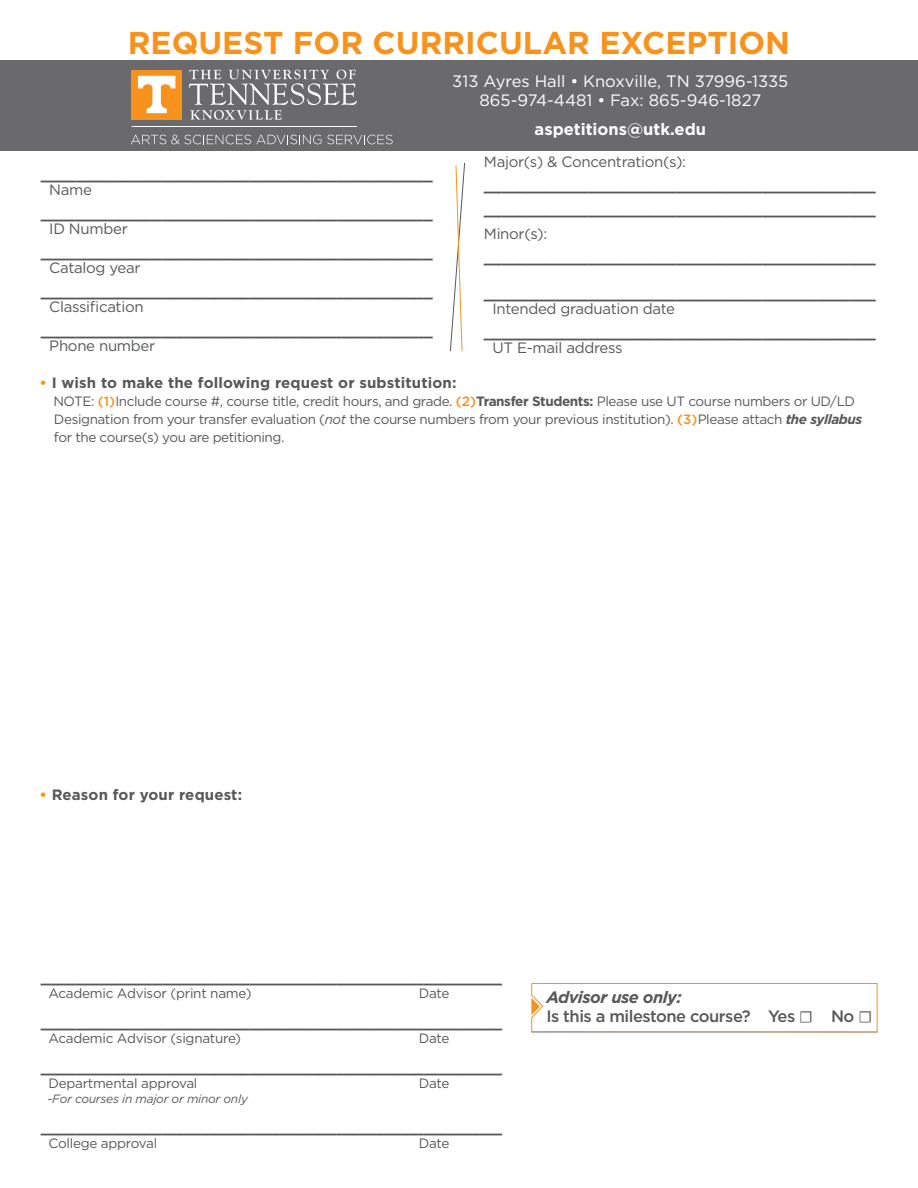
<style>
.page{position:relative;width:918px;height:1188px;background:#fff}
.page>*{position:absolute;margin:0;border:0;box-sizing:border-box;transform-origin:0 0}
.t1{font:700 31.5px "Gotham";color:#f7931d}
.t2{font:16.5px/19.5px "Gotham";color:#fff;text-align:center}
.t3{font:500 16.5px/19.5px "Gotham";letter-spacing:-.03em;color:#57585a}
.t4{font:700 16.5px "Gotham";color:#fff}
.t5{font:700 15px/24px "Gotham";letter-spacing:.01em;color:#57585a}
.t6{font:15px "Gotham";letter-spacing:-.02em;color:#57585a}
.t7{font:13.5px/18px "Gotham";letter-spacing:-.03em;color:#57585a}
.t8{font:italic 12px "Gotham";letter-spacing:-.02em;color:#57585a}
.s1{color:#f7931d}
.s2{font-weight:500;color:#f7931d}
.s3{font-weight:700}
.s4{font-style:italic}
.s5{font-weight:700;font-style:italic}
.s6{font-family:"Minion Pro";font-weight:400}
</style>
<div class="page">
<div style="left:0;top:61px;width:918px;height:90px;background:#6a6a6c"></div>
<hr style="left:132px;top:126px;width:225px;height:1px;background:#fff">
<svg style="left:189px;top:70px;width:168px;height:50px"></svg>
<div style="left:132px;top:70px;width:50px;height:49px;background:#f7931d"></div>
<svg style="left:138px;top:76px;width:37px;height:37px"></svg>
<svg style="left:131px;top:135px;width:190px;height:9px"></svg>
<svg style="left:327px;top:135px;width:66px;height:9px"></svg>
<svg style="left:450px;top:162px;width:15px;height:190px"></svg>
<svg style="left:531px;top:983px;width:347px;height:50px"></svg>
<h1 class="t1" style="left:128px;top:23px;width:664px">REQUEST FOR CURRICULAR EXCEPTION</h1>
<p class="t2" style="left:452px;top:71px;width:338px">313 Ayres Hall • Knoxville, TN 37996-1335<br>865-974-4481 • Fax: 865-946-1827</p>
<p class="t4" style="left:535px;top:119px;width:173px">aspetitions@utk.edu</p>
<p class="t5" style="left:41px;top:163px;width:393px">_____________________________________________</p>
<p class="t6" style="left:49px;top:181px;width:44px">Name</p>
<p class="t5" style="left:41px;top:202px;width:393px">_____________________________________________</p>
<p class="t6" style="left:49px;top:220px;width:80px">ID Number</p>
<p class="t5" style="left:41px;top:241px;width:393px">_____________________________________________</p>
<p class="t6" style="left:49px;top:259px;width:93px">Catalog year</p>
<p class="t5" style="left:41px;top:280px;width:393px">_____________________________________________</p>
<p class="t6" style="left:49px;top:298px;width:96px">Classification</p>
<p class="t5" style="left:41px;top:319px;width:393px">_____________________________________________</p>
<p class="t6" style="left:49px;top:337px;width:107px">Phone number</p>
<p class="t6" style="left:484px;top:152px;width:204px">Major(s) &amp; Concentration(s):</p>
<p class="t5" style="left:484px;top:173px;width:393px">_____________________________________________ _____________________________________________</p>
<p class="t6" style="left:484px;top:224px;width:65px">Minor(s):</p>
<p class="t5" style="left:484px;top:245px;width:393px">_____________________________________________</p>
<p class="t5" style="left:484px;top:281px;width:393px">_____________________________________________</p>
<p class="t6" style="left:492px;top:299px;width:184px">Intended graduation date</p>
<p class="t5" style="left:484px;top:320px;width:393px">_____________________________________________</p>
<p class="t6" style="left:492px;top:338px;width:132px">UT E-mail address</p>
<p class="t5" style="left:39px;top:371px;width:419px"><span class="s1">•</span> I wish to make the following request or substitution:</p>
<p class="t7" style="left:53px;top:393px;width:811px">NOTE: <span class="s2">(1)</span>Include course #, course title, credit hours, and grade. <span class="s2">(2)</span><span class="s3">Transfer Students:</span> Please use UT course numbers or UD/LD<br>Designation from your transfer evaluation (<span class="s4">not</span> the course numbers from your previous institution). <span class="s2">(3)</span>Please attach <span class="s5">the syllabus </span>for the course(s) you are petitioning.</p>
<p class="t5" style="left:39px;top:782px;width:204px"><span class="s1">•</span> Reason for your request:</p>
<p class="t5" style="left:41px;top:965px;width:463px">_____________________________________________________</p>
<p class="t7" style="left:48px;top:984px;width:205px">Academic Advisor (print name)</p>
<p class="t7" style="left:419px;top:984px;width:32px">Date</p>
<p class="t5" style="left:41px;top:1010px;width:463px">_____________________________________________________</p>
<p class="t7" style="left:48px;top:1029px;width:194px">Academic Advisor (signature)</p>
<p class="t7" style="left:419px;top:1029px;width:32px">Date</p>
<p class="t5" style="left:41px;top:1055px;width:463px">_____________________________________________________</p>
<p class="t7" style="left:48px;top:1074px;width:151px">Departmental approval</p>
<p class="t7" style="left:419px;top:1074px;width:32px">Date</p>
<p class="t8" style="left:48px;top:1091px;width:202px">-For courses in major or minor only</p>
<p class="t5" style="left:41px;top:1115px;width:463px">_____________________________________________________</p>
<p class="t7" style="left:48px;top:1134px;width:110px">College approval</p>
<p class="t7" style="left:419px;top:1134px;width:32px">Date</p>
<p class="t3" style="left:546px;top:987px;width:328px"><span class="s5">Advisor use only:<br></span>Is this a milestone course? Yes <span class="s6">☐</span> No <span class="s6">☐</span></p>
</div>
